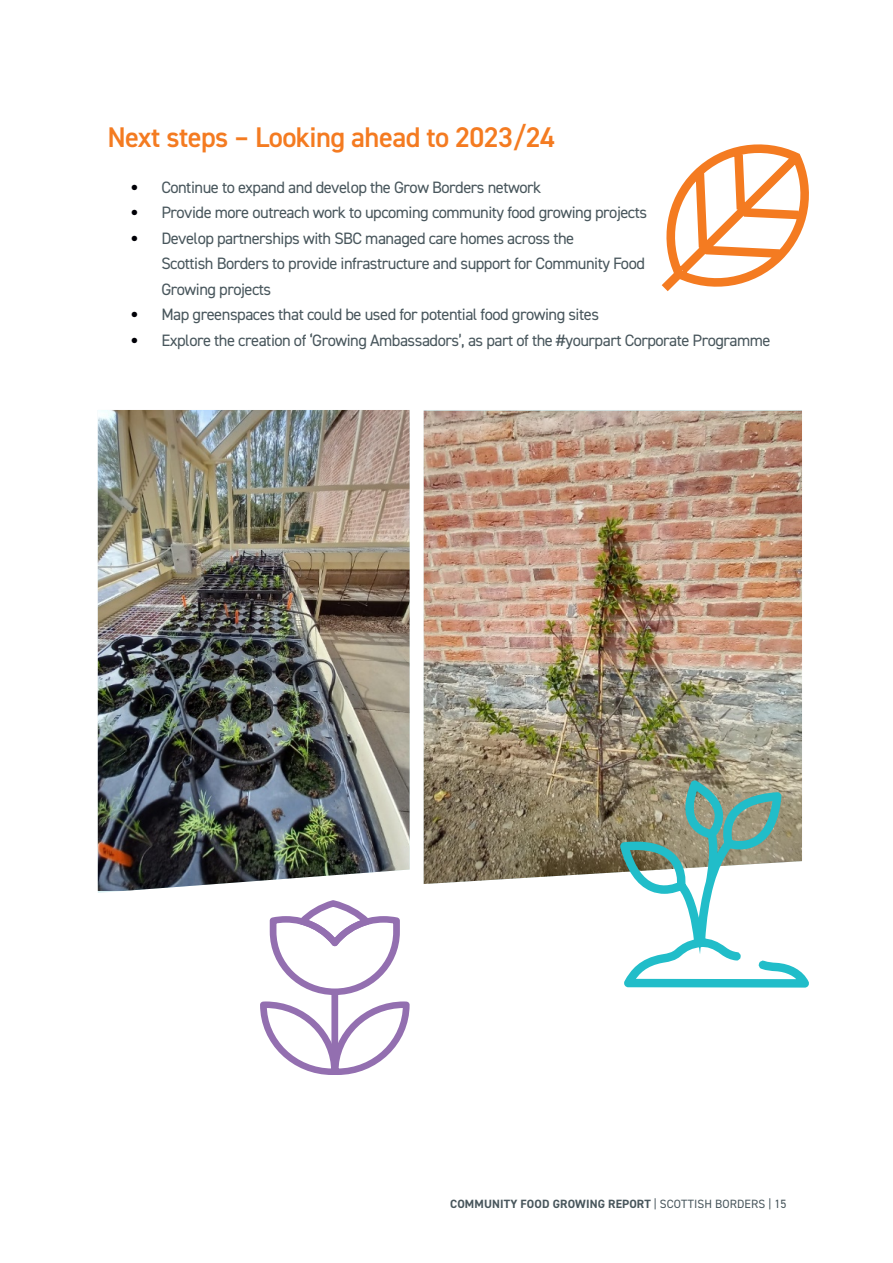
<style>
.page{position:relative;width:893px;height:1263px;background:#fff}
.page>*{position:absolute;margin:0;border:0;box-sizing:border-box;transform-origin:0 0}
.Body_Copy{font:600 28.5px "DIN2014";letter-spacing:-.02em;color:#f47b21}
.Body_Copy-2{font:16.5px "DIN2014";letter-spacing:-.03em;color:#48565c}
.Tabbed_Body_Copy{font:700 12px "DIN2014";letter-spacing:.01em;color:#48565c}
.s1{font-family:"DIN";color:#000006}
.s2{font-weight:400}
</style>
<div class="page">
<img style="left:424px;top:411px;width:378px;height:473px">
<img style="left:98px;top:410px;width:312px;height:481px">
<svg style="left:616px;top:776px;width:193px;height:212px"></svg>
<svg style="left:260px;top:1001px;width:150px;height:74px"></svg>
<div style="left:331px;top:991px;width:7px;height:84px;background:#936fb0;border-radius:3px"></div>
<svg style="left:270px;top:900px;width:130px;height:95px"></svg>
<svg style="left:661px;top:144px;width:148px;height:148px"></svg>
<p class="Body_Copy" style="left:107px;top:119px;width:449px">Next steps – Looking ahead to 2023/24</p>
<p class="Body_Copy-2" style="left:130px;top:177px;width:413px"><span class="s1">•</span> Continue to expand and develop the Grow Borders network</p>
<p class="Body_Copy-2" style="left:130px;top:202px;width:519px"><span class="s1">•</span> Provide more outreach work to upcoming community food growing projects</p>
<p class="Body_Copy-2" style="left:130px;top:228px;width:446px"><span class="s1">•</span> Develop partnerships with SBC managed care homes across the</p>
<p class="Body_Copy-2" style="left:161px;top:253px;width:485px">Scottish Borders to provide infrastructure and support for Community Food</p>
<p class="Body_Copy-2" style="left:161px;top:279px;width:111px">Growing projects</p>
<p class="Body_Copy-2" style="left:130px;top:304px;width:470px"><span class="s1">•</span> Map greenspaces that could be used for potential food growing sites</p>
<p class="Body_Copy-2" style="left:130px;top:330px;width:642px"><span class="s1">•</span> Explore the creation of ‘Growing Ambassadors’, as part of the #yourpart Corporate Programme</p>
<p class="Tabbed_Body_Copy" style="left:450px;top:1195px;width:338px">COMMUNITY FOOD GROWING REPORT <span class="s2">| SCOTTISH BORDERS | 15</span></p>
</div>
